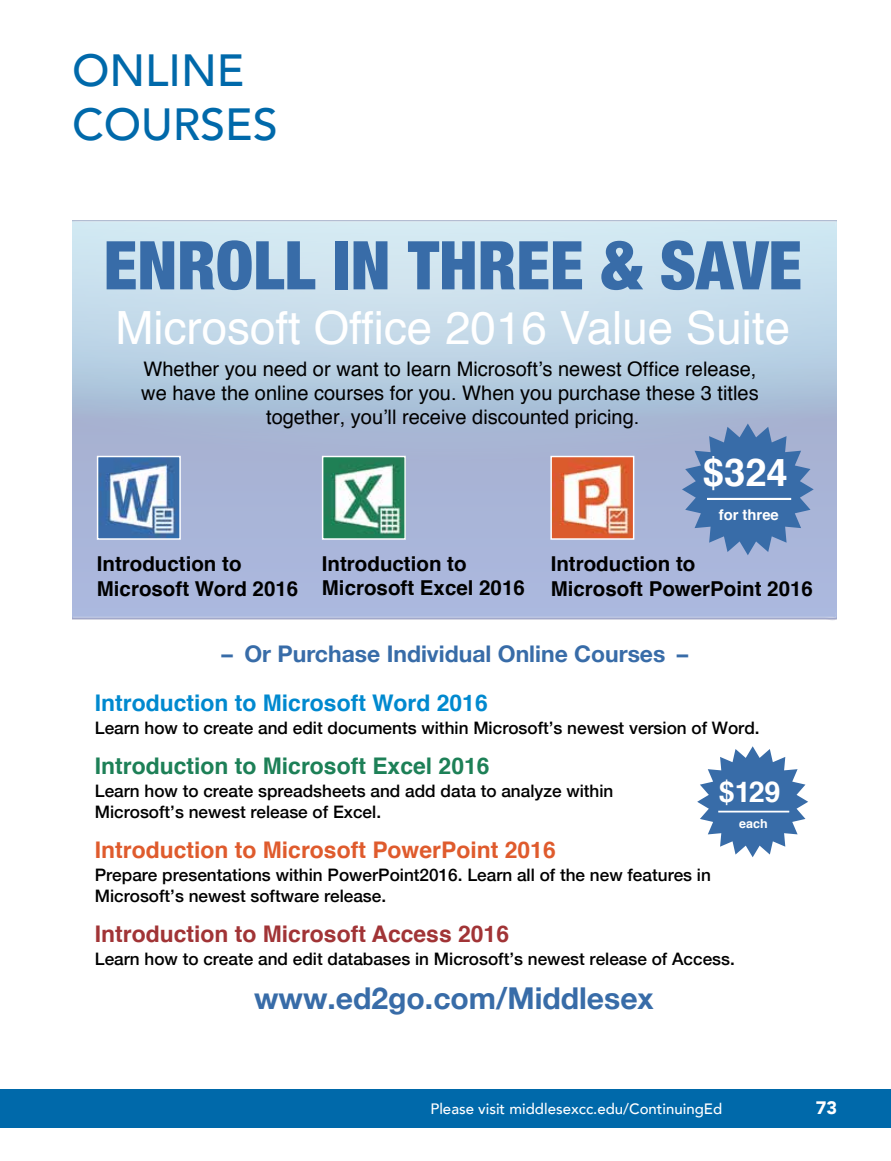
<style>
.page{position:relative;width:891px;height:1161px;background:#fff}
.page>*{position:absolute;margin:0;border:0;box-sizing:border-box;transform-origin:0 0}
.t1{font:900 condensed 67.35px "Helvetica Neue";color:#386ca8}
.t2{font:45.9px "Helvetica";color:#fff}
.t3{font:500 45px/54px "Avenir";color:#0069aa}
.t4{font:700 38.25px "Helvetica";color:#fff}
.t5{font:700 30.15px "Helvetica Neue";color:#386ca8}
.t6{font:700 28.65px "Helvetica";color:#fff}
.t7{font:700 22.95px "Helvetica";color:#df5b2d}
.t8{font:700 22.95px "Helvetica Neue";color:#386ca8}
.t9{font:700 22.95px "Helvetica";color:#a13436}
.t10{font:700 22.95px "Helvetica";color:#1d8057}
.t11{font:700 22.95px "Helvetica";color:#0089cf}
.t12{font:700 20.55px/24.6px "Helvetica";color:#000}
.t13{font:20.1px/24px "Helvetica";color:#000;text-align:center}
.t14{font:900 18px "Avenir";color:#fff}
.t15{font:500 17.25px/20.7px "Helvetica Neue";color:#000}
.t16{font:500 15px "Avenir";color:#fff}
.t17{font:700 14.85px "Helvetica";color:#fff}
.t18{font:700 12.45px "Helvetica";color:#fff}
</style>
<div class="page">
<div style="left:0;top:1089px;width:891px;height:39px;background:#0069aa"></div>
<svg style="left:72px;top:221px;width:765px;height:399px;background:#b7c9e1"></svg>
<img style="left:99px;top:458px;width:80px;height:80px">
<div style="left:97px;top:456px;width:84px;height:84px;border:1px solid #fff"></div>
<img style="left:324px;top:458px;width:80px;height:80px">
<div style="left:322px;top:456px;width:84px;height:84px;border:1px solid #fff"></div>
<img style="left:552px;top:458px;width:80px;height:80px">
<div style="left:550px;top:456px;width:84px;height:84px;border:1px solid #fff"></div>
<svg style="left:682px;top:424px;width:132px;height:131px;background:#6287b9"></svg>
<hr style="left:707px;top:498px;width:84px;height:2px;background:#fff">
<svg style="left:697px;top:746px;width:111px;height:111px"></svg>
<hr style="left:718px;top:811px;width:71px;height:2px;background:#fff">
<h3 class="t3" style="left:72px;top:41px;width:207px">ONLINE<br>COURSES</h3>
<h1 class="t1" style="left:104px;top:210px;width:700px">ENROLL IN THREE &amp; SAVE</h1>
<h2 class="t2" style="left:115px;top:293px;width:676px">Microsoft Office 2016 Value Suite</h2>
<p class="t13" style="left:141px;top:357px;width:619px">Whether you need or want to learn Microsoft’s newest Office release, we have the online courses for you. When you purchase these 3 titles together, you’ll receive discounted pricing.</p>
<h3 class="t4" style="left:703px;top:441px;width:87px">$324</h3>
<p class="t17" style="left:719px;top:503px;width:62px">for three</p>
<p class="t12" style="left:97px;top:552px;width:203px">Introduction to<br>Microsoft Word 2016</p>
<p class="t12" style="left:322px;top:551px;width:204px">Introduction to<br>Microsoft Excel 2016</p>
<p class="t12" style="left:551px;top:552px;width:264px">Introduction to<br>Microsoft PowerPoint 2016</p>
<h3 class="t8" style="left:222px;top:636px;width:468px">– Or Purchase Individual Online Courses –</h3>
<h3 class="t11" style="left:95px;top:685px;width:395px">Introduction to Microsoft Word 2016</h3>
<p class="t15" style="left:95px;top:716px;width:666px">Learn how to create and edit documents within Microsoft’s newest version of Word.</p>
<h3 class="t10" style="left:95px;top:748px;width:396px">Introduction to Microsoft Excel 2016</h3>
<p class="t15" style="left:95px;top:779px;width:520px">Learn how to create spreadsheets and add data to analyze within<br>Microsoft’s newest release of Excel.</p>
<h3 class="t7" style="left:95px;top:831px;width:462px">Introduction to Microsoft PowerPoint 2016</h3>
<p class="t15" style="left:95px;top:863px;width:618px">Prepare presentations within PowerPoint2016. Learn all of the new features in<br>Microsoft’s newest software release.</p>
<h3 class="t9" style="left:95px;top:915px;width:416px">Introduction to Microsoft Access 2016</h3>
<p class="t15" style="left:95px;top:947px;width:642px">Learn how to create and edit databases in Microsoft’s newest release of Access.</p>
<h3 class="t6" style="left:719px;top:769px;width:63px">$129</h3>
<p class="t18" style="left:739px;top:813px;width:30px">each</p>
<h3 class="t5" style="left:254px;top:975px;width:401px">www.ed2go.com/Middlesex</h3>
<p class="t16" style="left:430px;top:1096px;width:293px">Please visit middlesexcc.edu/ContinuingEd</p>
<p class="t14" style="left:816px;top:1092px;width:23px">73</p>
</div>
